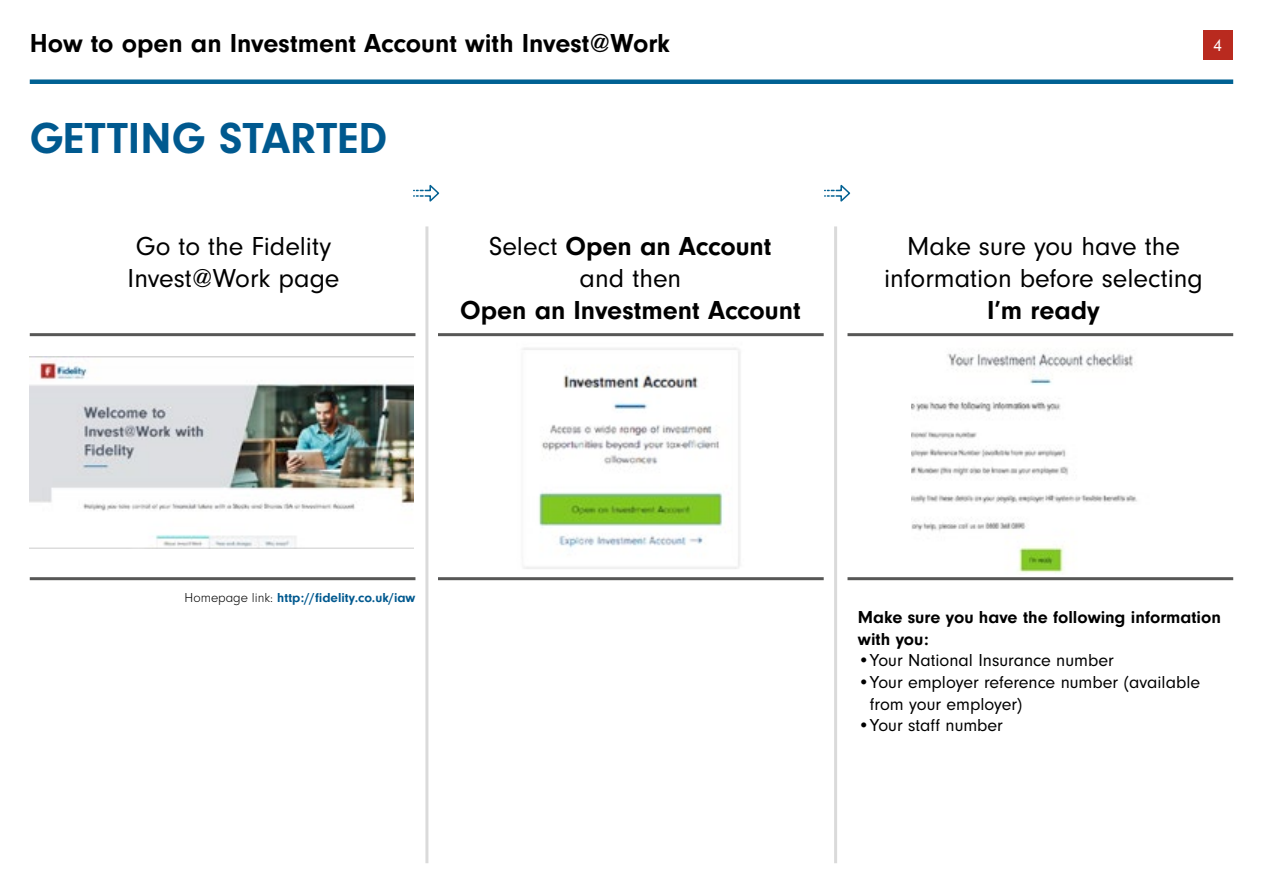
<style>
.page{position:relative;width:1263px;height:893px;background:#fff}
.page>*{position:absolute;margin:0;border:0;box-sizing:border-box;transform-origin:0 0}
.t1{font:700 45px "Neuzeit Gro";color:#00598f}
.t2{font:27px/32.4px "Neuzeit Gro";color:#000;text-align:center}
.t3{font:700 27px "Neuzeit Gro";color:#000}
.t4{font:18px/21.6px "Neuzeit Gro";color:#000}
.t5{font:700 18px/21.6px "Neuzeit Gro";color:#000}
.t6{font:18px "Neuzeit Gro";color:#fff}
.t7{font:700 13.5px "Neuzeit Gro";color:#00598f}
.s1{font-weight:700}
.s2{font-weight:300;color:#000}
</style>
<div class="page">
<div style="left:30px;top:79px;width:1203px;height:5px;background:#006193"></div>
<div style="left:1203px;top:30px;width:30px;height:30px;background:#b92a1f"></div>
<hr style="left:30px;top:333px;width:385px;height:3px;background:#575756">
<hr style="left:847px;top:333px;width:386px;height:3px;background:#575756">
<hr style="left:30px;top:577px;width:385px;height:3px;background:#575756">
<hr style="left:847px;top:577px;width:386px;height:3px;background:#575756">
<svg style="left:414px;top:184px;width:26px;height:18px"></svg>
<svg style="left:825px;top:184px;width:26px;height:18px"></svg>
<hr style="left:438px;top:333px;width:386px;height:3px;background:#575756">
<hr style="left:438px;top:577px;width:386px;height:3px;background:#575756">
<img style="left:522px;top:348px;width:219px;height:221px">
<img style="left:911px;top:350px;width:226px;height:223px">
<img style="left:30px;top:356px;width:384px;height:193px">
<hr style="left:425px;top:226px;width:3px;height:637px;background:#dadada">
<hr style="left:834px;top:226px;width:3px;height:637px;background:#dadada">
<p class="t3" style="left:30px;top:28px;width:642px">How to open an Investment Account with Invest@Work</p>
<p class="t6" style="left:1213px;top:35px;width:10px">4</p>
<h1 class="t1" style="left:30px;top:113px;width:359px">GETTING STARTED</h1>
<p class="t2" style="left:489px;top:230px;width:284px">Select <span class="s1">Open an Account </span>and then</p>
<p class="t3" style="left:460px;top:295px;width:342px">Open an Investment Account</p>
<p class="t2" style="left:128px;top:230px;width:213px">Go to the Fidelity<br>Invest@Work page</p>
<p class="t2" style="left:884px;top:230px;width:320px">Make sure you have the information before selecting</p>
<p class="t3" style="left:987px;top:295px;width:114px">I’m ready</p>
<p class="t7" style="left:185px;top:590px;width:232px"><span class="s2">Homepage link:</span> http://fidelity.co.uk/iaw</p>
<p class="t5" style="left:858px;top:607px;width:365px">Make sure you have the following information with you:</p>
<p class="t4" style="left:858px;top:650px;width:257px">•Your National Insurance number</p>
<p class="t4" style="left:870px;top:672px;width:332px;text-indent:-12px">•Your employer reference number (available from your employer)</p>
<p class="t4" style="left:858px;top:715px;width:147px">•Your staff number</p>
</div>
